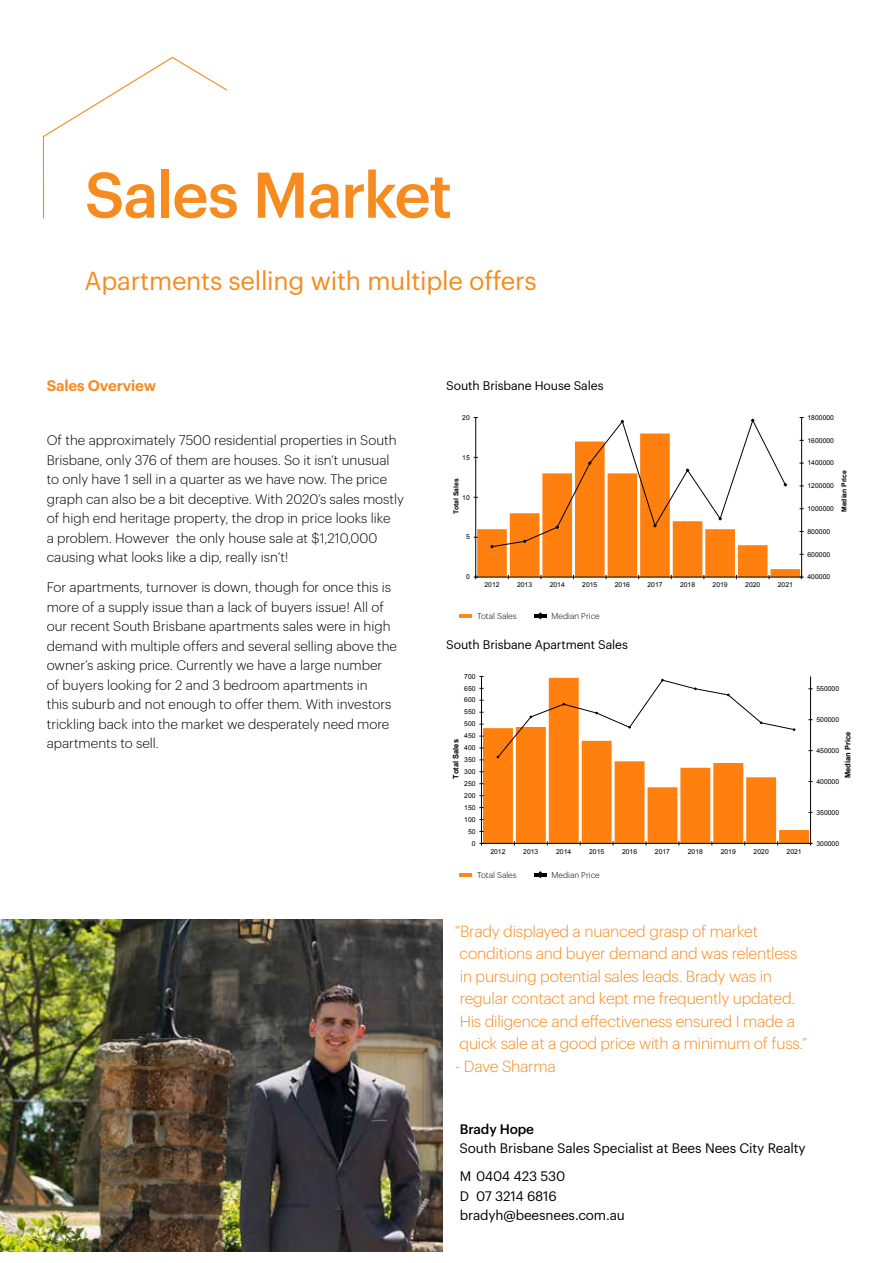
<style>
.page{position:relative;width:893px;height:1263px;background:#fff}
.page>*{position:absolute;margin:0;border:0;box-sizing:border-box;transform-origin:0 0}
.t1{font:500 63px "Graphik";letter-spacing:-.025em;color:#f68b1f}
.t2{font:25.5px "Graphik";letter-spacing:-.01em;color:#f68b1f}
.t3{font:300 15.75px/22.5px "Graphik";letter-spacing:-.015em;color:#f68b1f}
.t4{font:600 15px "Graphik";letter-spacing:-.01em;color:#f68b1f}
.t5{font:300 13.5px/19.5px "Graphik";color:#000}
.t6{font:13.5px/28px "Graphik";letter-spacing:-.01em;color:#000}
.t7{font:500 13.5px "Graphik";letter-spacing:-.01em;color:#000}
.t8{font:12.3px "Graphik";letter-spacing:-.01em;color:#000}
.t9{font:300 8.25px "Graphik";color:#000}
.t10{font:700 7.5px "Arial";color:#000}
.t11{font:6.75px "Arial";color:#000}
.t12{font:700 6.75px "Arial";color:#000}
</style>
<div class="page">
<svg style="left:477px;top:439px;width:323px;height:138px;fill:#ff7f0f"></svg>
<hr style="left:801px;top:417px;width:1px;height:160px;background:#000">
<hr style="left:475px;top:417px;width:1px;height:160px;background:#000">
<hr style="left:476px;top:577px;width:326px;height:1px;background:#000">
<svg style="left:474px;top:575px;width:4px;height:4px"></svg>
<svg style="left:490px;top:418px;width:297px;height:130px"></svg>
<svg style="left:483px;top:678px;width:326px;height:165px;fill:#ff7f0f"></svg>
<hr style="left:810px;top:676px;width:1px;height:167px;background:#000">
<hr style="left:481px;top:676px;width:1px;height:167px;background:#000">
<hr style="left:481px;top:843px;width:329px;height:1px;background:#000">
<svg style="left:808px;top:841px;width:5px;height:4px"></svg>
<svg style="left:497px;top:679px;width:298px;height:79px"></svg>
<img style="left:0;top:919px;width:442px;height:332px">
<svg style="left:42px;top:56px;width:186px;height:163px"></svg>
<hr style="left:459px;top:614px;width:13px;height:4px;background:#f68b1f">
<hr style="left:534px;top:614px;width:13px;height:4px;background:#000">
<hr style="left:459px;top:873px;width:13px;height:4px;background:#f68b1f">
<svg style="left:534px;top:871px;width:13px;height:7px"></svg>
<h1 class="t1" style="left:85px;top:147px;width:369px">Sales Market</h1>
<h2 class="t2" style="left:85px;top:262px;width:453px">Apartments selling with multiple offers</h2>
<p class="t4" style="left:47px;top:375px;width:111px">Sales Overview</p>
<p class="t5" style="left:47px;top:429px;width:359px">Of the approximately 7500 residential properties in South Brisbane, only 376 of them are houses. So it isn’t unusual to only have 1 sell in a quarter as we have now. The price graph can also be a bit deceptive. With 2020’s sales mostly of high end heritage property, the drop in price looks like<br>a problem. However the only house sale at $1,210,000 causing what looks like a dip, really isn’t!</p>
<p class="t5" style="left:47px;top:577px;width:352px">For apartments, turnover is down, though for once this is more of a supply issue than a lack of buyers issue! All of our recent South Brisbane apartments sales were in high demand with multiple offers and several selling above the owner’s asking price. Currently we have a large number of buyers looking for 2 and 3 bedroom apartments in<br>this suburb and not enough to offer them. With investors trickling back into the market we desperately need more apartments to sell.</p>
<p class="t8" style="left:446px;top:377px;width:159px">South Brisbane House Sales</p>
<p class="t11" style="left:462px;top:413px;width:9px">20</p>
<p class="t11" style="left:462px;top:453px;width:9px">15</p>
<p class="t11" style="left:807px;top:413px;width:28px">1800000</p>
<p class="t11" style="left:807px;top:436px;width:28px">1600000</p>
<p class="t11" style="left:807px;top:458px;width:28px">1400000</p>
<p class="t12" style="left:452px;top:514px;width:37px;rotate:-90deg">Total Sales</p>
<p class="t12" style="left:839px;top:512px;width:43px;rotate:-90deg">Median Price</p>
<p class="t11" style="left:807px;top:481px;width:28px">1200000</p>
<p class="t11" style="left:462px;top:493px;width:9px">10</p>
<p class="t11" style="left:807px;top:504px;width:28px">1000000</p>
<p class="t11" style="left:466px;top:533px;width:5px">5</p>
<p class="t11" style="left:466px;top:572px;width:5px">0</p>
<p class="t11" style="left:484px;top:581px;width:17px">2012</p>
<p class="t11" style="left:517px;top:581px;width:17px">2013</p>
<p class="t11" style="left:550px;top:581px;width:17px">2014</p>
<p class="t11" style="left:582px;top:581px;width:17px">2015</p>
<p class="t11" style="left:615px;top:581px;width:17px">2016</p>
<p class="t11" style="left:647px;top:581px;width:17px">2017</p>
<p class="t11" style="left:680px;top:581px;width:17px">2018</p>
<p class="t11" style="left:713px;top:581px;width:17px">2019</p>
<p class="t11" style="left:745px;top:581px;width:17px">2020</p>
<p class="t11" style="left:778px;top:581px;width:17px">2021</p>
<p class="t9" style="left:477px;top:610px;width:41px">Total Sales</p>
<p class="t9" style="left:552px;top:610px;width:50px">Median Price</p>
<p class="t8" style="left:446px;top:635px;width:183px">South Brisbane Apartment Sales</p>
<p class="t11" style="left:464px;top:672px;width:13px">700</p>
<p class="t11" style="left:464px;top:684px;width:13px">650</p>
<p class="t11" style="left:464px;top:696px;width:13px">600</p>
<p class="t11" style="left:464px;top:708px;width:13px">550</p>
<p class="t11" style="left:464px;top:719px;width:13px">500</p>
<p class="t11" style="left:807px;top:527px;width:24px">800000</p>
<p class="t11" style="left:807px;top:550px;width:24px">600000</p>
<p class="t11" style="left:807px;top:572px;width:24px">400000</p>
<p class="t11" style="left:816px;top:684px;width:24px">550000</p>
<p class="t11" style="left:816px;top:715px;width:24px">500000</p>
<p class="t10" style="left:451px;top:778px;width:41px;rotate:-90deg">Total Sales</p>
<p class="t10" style="left:843px;top:778px;width:48px;rotate:-90deg">Median Price</p>
<p class="t11" style="left:464px;top:731px;width:13px">450</p>
<p class="t11" style="left:464px;top:743px;width:13px">400</p>
<p class="t11" style="left:816px;top:746px;width:24px">450000</p>
<p class="t11" style="left:464px;top:755px;width:13px">350</p>
<p class="t11" style="left:464px;top:767px;width:13px">300</p>
<p class="t11" style="left:816px;top:777px;width:24px">400000</p>
<p class="t11" style="left:464px;top:779px;width:13px">250</p>
<p class="t11" style="left:464px;top:791px;width:13px">200</p>
<p class="t11" style="left:464px;top:803px;width:13px">150</p>
<p class="t11" style="left:464px;top:815px;width:13px">100</p>
<p class="t11" style="left:468px;top:827px;width:9px">50</p>
<p class="t11" style="left:472px;top:839px;width:5px">0</p>
<p class="t11" style="left:490px;top:847px;width:17px">2012</p>
<p class="t11" style="left:523px;top:847px;width:17px">2013</p>
<p class="t11" style="left:556px;top:847px;width:17px">2014</p>
<p class="t11" style="left:589px;top:847px;width:17px">2015</p>
<p class="t11" style="left:622px;top:847px;width:17px">2016</p>
<p class="t11" style="left:655px;top:847px;width:17px">2017</p>
<p class="t11" style="left:688px;top:847px;width:17px">2018</p>
<p class="t11" style="left:721px;top:847px;width:17px">2019</p>
<p class="t11" style="left:754px;top:847px;width:17px">2020</p>
<p class="t11" style="left:786px;top:847px;width:17px">2021</p>
<p class="t9" style="left:477px;top:869px;width:41px">Total Sales</p>
<p class="t9" style="left:552px;top:869px;width:50px">Median Price</p>
<p class="t11" style="left:816px;top:808px;width:24px">350000</p>
<p class="t11" style="left:816px;top:839px;width:24px">300000</p>
<p class="t3" style="left:460px;top:918px;width:349px;text-indent:-5px">“Brady displayed a nuanced grasp of market conditions and buyer demand and was relentless in pursuing potential sales leads. Brady was in regular contact and kept me frequently updated.<br>His diligence and effectiveness ensured I made a quick sale at a good price with a minimum of fuss.”</p>
<p class="t3" style="left:455px;top:1053px;width:102px">- Dave Sharma</p>
<p class="t7" style="left:460px;top:1119px;width:76px">Brady Hope</p>
<p class="t6" style="left:460px;top:1133px;width:348px">South Brisbane Sales Specialist at Bees Nees City Realty<br>M 0404 423 530</p>
<p class="t6" style="left:460px;top:1185px;width:167px;line-height:19.5px">D 07 3214 6816 bradyh@beesnees.com.au</p>
</div>
